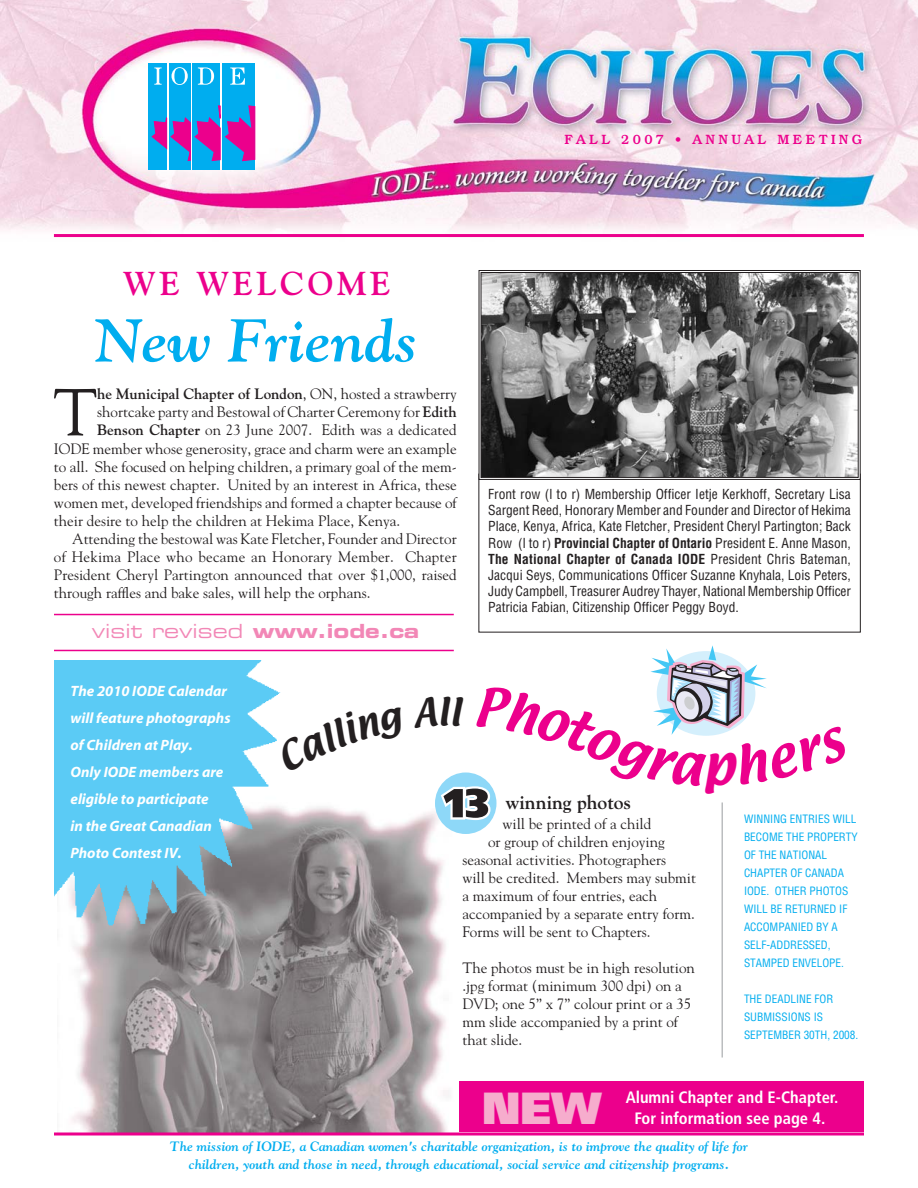
<style>
.page{position:relative;width:918px;height:1188px;background:#fff}
.page>*{position:absolute;margin:0;border:0;box-sizing:border-box;transform-origin:0 0}
.t1{font:66px "Goudy";color:#231f20}
.t2{font:italic 700 60px "Goudy";color:#00adef}
.t3{font:900 45px "Frutiger";color:#f6adcd}
.t4{font:34.5px "Textile";color:#231f20}
.t5{font:700 33px "Goudy";letter-spacing:.11em;color:#ec008c}
.t6{font:19.5px "Eurostile Extended Two";color:#f287b6}
.t7{font:700 19.5px "Goudy";color:#231f20}
.t8{font:700 condensed 16.5px/21px "Frutiger";color:#fff;text-align:center}
.t9{font:15px/18px "Goudy";color:#231f20}
.t10{font:italic 700 15px/27px "Myriad";color:#fff}
.t11{font:700 15px "Goudy";color:#231f20}
.t12{font:condensed 13.5px/16.2px "Helvetica";color:#231f20;text-align:justify}
.t13{font:italic 700 13.5px/17.2px "Goudy";color:#00adef;text-align:center}
.t14{font:500 13.5px "Bookman";letter-spacing:.245em;color:#ec008c}
.t15{font:condensed 11.25px/18px "Helvetica";color:#00adef}
.s1{font-weight:400}
.s2{font-weight:700}
.s3{font-family:"Eurostile Bold Extended Two"}
</style>
<div class="page">
<img style="left:71px;top:822px;width:385px;height:310px">
<img style="left:54px;top:660px;width:229px;height:269px">
<img style="left:0;top:0;width:918px;height:238px">
<svg style="left:54px;top:1132px;width:810px;height:4px;background:#ea38a2"></svg>
<hr style="left:54px;top:234px;width:810px;height:3px;background:#ec008c">
<div style="left:192px;top:63px;width:28px;height:107px;background:#00adef"></div>
<div style="left:169px;top:63px;width:22px;height:107px;background:#00adef"></div>
<div style="left:148px;top:63px;width:19px;height:107px;background:#00adef"></div>
<div style="left:222px;top:63px;width:33px;height:107px;background:#00adef"></div>
<svg style="left:152px;top:105px;width:103px;height:56px"></svg>
<svg style="left:154px;top:67px;width:8px;height:18px"></svg>
<svg style="left:172px;top:67px;width:16px;height:18px"></svg>
<svg style="left:198px;top:67px;width:16px;height:18px"></svg>
<svg style="left:230px;top:67px;width:15px;height:18px"></svg>
<svg style="left:478px;top:270px;width:383px;height:210px;background:#707070"></svg>
<hr style="left:54px;top:650px;width:400px;height:1px;background:#ec008c">
<div style="left:459px;top:1082px;width:405px;height:50px;background:#ec008c"></div>
<hr style="left:722px;top:802px;width:1px;height:256px;background:#bbbdbf">
<div style="left:435px;top:772px;width:61px;height:62px;background:#8ed8f8;border-radius:50%"></div>
<hr style="left:54px;top:614px;width:400px;height:1px;background:#ec008c">
<svg style="left:276px;top:645px;width:491px;height:177px"></svg>
<p class="t14" style="left:565px;top:134px;width:299px">FALL 2007 • ANNUAL MEETING</p>
<h3 class="t5" style="left:123px;top:271px;width:269px">WE WELCOME</h3>
<h2 class="t2" style="left:95px;top:318px;width:325px">New Friends</h2>
<h1 class="t1" style="left:53px;top:386px;width:46px">T</h1>
<p class="t11" style="left:97px;top:388px;width:361px">he Municipal Chapter of London<span class="s1">, ON, hosted a strawberry</span></p>
<p class="t9" style="left:97px;top:404px;width:361px">shortcake party and Bestowal of Charter Ceremony for <span class="s2">Edith</span></p>
<p class="t9" style="left:97px;top:422px;width:361px"><span class="s2">Benson Chapter</span> on 23 June 2007. Edith was a dedicated</p>
<p class="t9" style="left:54px;top:440px;width:404px">IODE member whose generosity, grace and charm were an example</p>
<p class="t9" style="left:54px;top:458px;width:404px">to all. She focused on helping children, a primary goal of the mem-</p>
<p class="t9" style="left:54px;top:476px;width:404px">bers of this newest chapter. United by an interest in Africa, these</p>
<p class="t9" style="left:54px;top:494px;width:404px">women met, developed friendships and formed a chapter because of</p>
<p class="t9" style="left:54px;top:512px;width:348px">their desire to help the children at Hekima Place, Kenya.</p>
<p class="t9" style="left:72px;top:530px;width:386px">Attending the bestowal was Kate Fletcher, Founder and Director</p>
<p class="t9" style="left:54px;top:548px;width:404px">of Hekima Place who became an Honorary Member. Chapter</p>
<p class="t9" style="left:54px;top:566px;width:404px">President Cheryl Partington announced that over $1,000, raised</p>
<p class="t9" style="left:54px;top:584px;width:318px">through raffles and bake sales, will help the orphans.</p>
<h3 class="t6" style="left:92px;top:624px;width:329px">visit revised <span class="s3">www.iode.ca</span></h3>
<p class="t12" style="left:488px;top:487px;width:364px">Front row (l to r) Membership Officer Ietje Kerkhoff, Secretary Lisa Sargent Reed, Honorary Member and Founder and Director of Hekima Place, Kenya, Africa, Kate Fletcher, President Cheryl Partington; Back Row (l to r) <span class="s2">Provincial Chapter of Ontario</span> President E. Anne Mason, <span class="s2">The National Chapter of Canada IODE</span> President Chris Bateman, Jacqui Seys, Communications Officer Suzanne Knyhala, Lois Peters, Judy Campbell, Treasurer Audrey Thayer, National Membership Officer Patricia Fabian, Citizenship Officer Peggy Boyd.</p>
<p class="t10" style="left:70px;top:679px;width:162px">The 2010 IODE Calendar will feature photographs of Children at Play.<br>Only IODE members are eligible to participate<br>in the Great Canadian<br>Photo Contest IV.</p>
<h3 class="t4" style="left:449px;top:695px;width:13px">l</h3>
<h3 class="t7" style="left:506px;top:795px;width:127px">winning photos</h3>
<p class="t9" style="left:503px;top:816px;width:150px">will be printed of a child</p>
<p class="t9" style="left:488px;top:834px;width:178px">or group of children enjoying</p>
<p class="t9" style="left:462px;top:852px;width:205px">seasonal activities. Photographers</p>
<p class="t9" style="left:462px;top:870px;width:235px">will be credited. Members may submit</p>
<p class="t9" style="left:462px;top:888px;width:196px">a maximum of four entries, each</p>
<p class="t9" style="left:462px;top:906px;width:234px">accompanied by a separate entry form.</p>
<p class="t9" style="left:462px;top:924px;width:190px">Forms will be sent to Chapters.</p>
<p class="t9" style="left:462px;top:960px;width:234px">The photos must be in high resolution .jpg format (minimum 300 dpi) on a<br>DVD; one 5” x 7” colour print or a 35 mm slide accompanied by a print of that slide.</p>
<p class="t15" style="left:744px;top:811px;width:115px">WINNING ENTRIES WILL<br>BECOME THE PROPERTY<br>OF THE NATIONAL<br>CHAPTER OF CANADA<br>IODE. OTHER PHOTOS<br>WILL BE RETURNED IF<br>ACCOMPANIED BY A<br>SELF-ADDRESSED,<br>STAMPED ENVELOPE.</p>
<p class="t15" style="left:744px;top:991px;width:116px">THE DEADLINE FOR<br>SUBMISSIONS IS<br>SEPTEMBER 30TH, 2008.</p>
<h3 class="t3" style="left:482px;top:1090px;width:121px">NEW</h3>
<p class="t8" style="left:626px;top:1088px;width:214px">Alumni Chapter and E-Chapter.<br>For information see page 4.</p>
<p class="t13" style="left:170px;top:1139px;width:580px">The mission of IODE, a Canadian women's charitable organization, is to improve the quality of life for children, youth and those in need, through educational, social service and citizenship programs.</p>
</div>
